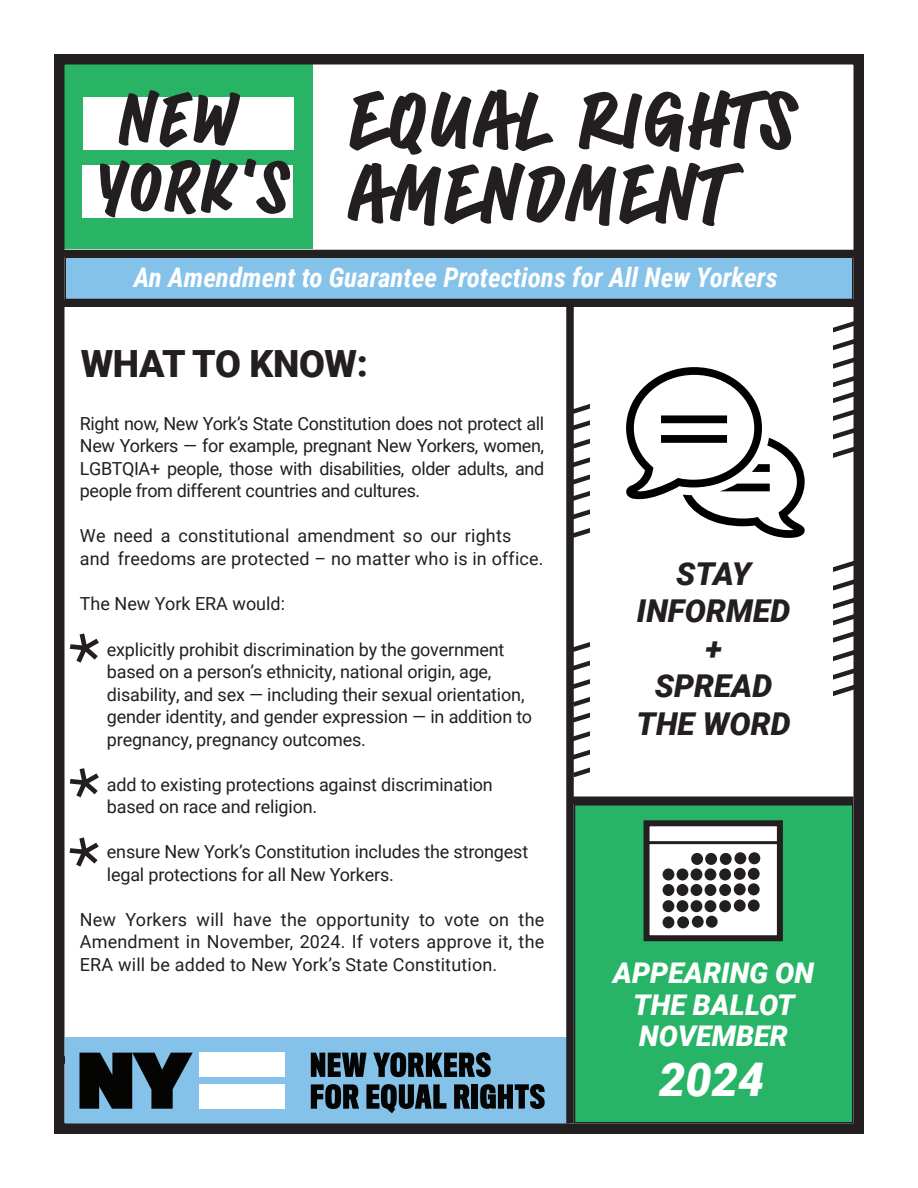
<style>
.page{position:relative;width:918px;height:1188px;background:#fff}
.page>*{position:absolute;margin:0;border:0;box-sizing:border-box;transform-origin:0 0}
.t1{font:700 66px "Sandwich Marker Pro";letter-spacing:.03em;color:#231f20}
.t2{font:700 60px "Sandwich Marker Pro";letter-spacing:.01em;color:#231f20}
.t3{font:italic 900 46.5px "Roboto";color:#fff}
.t4{font:900 37.5px "Roboto";letter-spacing:-.01em;color:#231f20}
.t5{font:italic 900 31.5px "Roboto";color:#231f20}
.t6{font:italic 900 28.5px "Roboto";color:#fff}
.t7{font:italic 700 27px "Roboto Condensed";color:#fff}
.t8{font:18px/22.5px "Roboto";letter-spacing:-.01em;color:#231f20}
.t9{font:18px/22.5px "Roboto";letter-spacing:.01em;color:#231f20}
.s1{font-family:"Helvetica"}
</style>
<div class="page">
<div style="left:54px;top:250px;width:804px;height:7px;background:#231f20"></div>
<div style="left:57px;top:299px;width:804px;height:8px;background:#231f20"></div>
<div style="left:570px;top:796px;width:284px;height:8px;background:#231f20"></div>
<div style="left:65px;top:257px;width:788px;height:42px;background:#85c2ea"></div>
<div style="left:64px;top:256px;width:790px;height:44px;border:2px solid #231f20"></div>
<div style="left:574px;top:805px;width:279px;height:318px;background:#28b466"></div>
<div style="left:574px;top:804px;width:280px;height:320px;border:2px solid #231f20"></div>
<svg style="left:574px;top:561px;width:279px;height:217px"></svg>
<div style="left:590px;top:327px;width:243px;height:449px;background:#fff"></div>
<div style="left:65px;top:1037px;width:504px;height:89px;background:#85c2ea"></div>
<div style="left:58px;top:55px;width:255px;height:194px;background:#29b465"></div>
<div style="left:83px;top:97px;width:210px;height:53px;background:#fff"></div>
<div style="left:82px;top:165px;width:211px;height:53px;background:#fff"></div>
<div style="left:199px;top:1053px;width:86px;height:24px;background:#fff"></div>
<div style="left:199px;top:1084px;width:86px;height:25px;background:#fff"></div>
<svg style="left:311px;top:1053px;width:56px;height:24px"></svg>
<svg style="left:373px;top:1052px;width:118px;height:25px"></svg>
<svg style="left:311px;top:1084px;width:48px;height:25px"></svg>
<svg style="left:366px;top:1084px;width:80px;height:29px"></svg>
<svg style="left:454px;top:1084px;width:16px;height:25px"></svg>
<div style="left:472px;top:1084px;width:6px;height:25px;background:#040503"></div>
<svg style="left:480px;top:1084px;width:65px;height:25px"></svg>
<svg style="left:80px;top:1053px;width:113px;height:56px"></svg>
<div style="left:566px;top:306px;width:8px;height:818px;background:#231f20"></div>
<div style="left:647px;top:823px;width:133px;height:115px;background:#fff"></div>
<div style="left:644px;top:820px;width:139px;height:121px;border:6px solid #231f20"></div>
<hr style="left:646px;top:841px;width:133px;height:3px;background:#231f20">
<div style="left:663px;top:868px;width:11px;height:12px;background:#231f20;border-radius:50%"></div>
<div style="left:663px;top:884px;width:11px;height:12px;background:#231f20;border-radius:50%"></div>
<div style="left:663px;top:900px;width:11px;height:12px;background:#231f20;border-radius:50%"></div>
<div style="left:677px;top:868px;width:11px;height:12px;background:#231f20;border-radius:50%"></div>
<div style="left:677px;top:884px;width:11px;height:12px;background:#231f20;border-radius:50%"></div>
<div style="left:677px;top:900px;width:11px;height:12px;background:#231f20;border-radius:50%"></div>
<div style="left:691px;top:868px;width:11px;height:12px;background:#231f20;border-radius:50%"></div>
<div style="left:691px;top:853px;width:12px;height:12px;background:#231f20;border-radius:50%"></div>
<div style="left:691px;top:884px;width:11px;height:12px;background:#231f20;border-radius:50%"></div>
<div style="left:691px;top:900px;width:11px;height:12px;background:#231f20;border-radius:50%"></div>
<div style="left:705px;top:868px;width:11px;height:12px;background:#231f20;border-radius:50%"></div>
<div style="left:705px;top:853px;width:12px;height:12px;background:#231f20;border-radius:50%"></div>
<div style="left:705px;top:884px;width:11px;height:12px;background:#231f20;border-radius:50%"></div>
<div style="left:705px;top:900px;width:11px;height:12px;background:#231f20;border-radius:50%"></div>
<div style="left:663px;top:916px;width:11px;height:12px;background:#231f20;border-radius:50%"></div>
<div style="left:719px;top:868px;width:12px;height:12px;background:#231f20;border-radius:50%"></div>
<div style="left:720px;top:853px;width:12px;height:12px;background:#231f20;border-radius:50%"></div>
<div style="left:719px;top:884px;width:12px;height:12px;background:#231f20;border-radius:50%"></div>
<div style="left:719px;top:900px;width:12px;height:12px;background:#231f20;border-radius:50%"></div>
<div style="left:677px;top:916px;width:12px;height:12px;background:#231f20;border-radius:50%"></div>
<div style="left:734px;top:868px;width:12px;height:12px;background:#231f20;border-radius:50%"></div>
<div style="left:734px;top:852px;width:12px;height:12px;background:#231f20;border-radius:50%"></div>
<div style="left:734px;top:883px;width:12px;height:12px;background:#231f20;border-radius:50%"></div>
<div style="left:734px;top:900px;width:12px;height:12px;background:#231f20;border-radius:50%"></div>
<div style="left:692px;top:916px;width:12px;height:12px;background:#231f20;border-radius:50%"></div>
<div style="left:748px;top:868px;width:12px;height:12px;background:#231f20;border-radius:50%"></div>
<div style="left:748px;top:852px;width:12px;height:12px;background:#231f20;border-radius:50%"></div>
<div style="left:748px;top:883px;width:12px;height:12px;background:#231f20;border-radius:50%"></div>
<div style="left:748px;top:900px;width:12px;height:12px;background:#231f20;border-radius:50%"></div>
<div style="left:706px;top:916px;width:12px;height:12px;background:#231f20;border-radius:50%"></div>
<svg style="left:566px;top:317px;width:287px;height:225px"></svg>
<div style="left:54px;top:54px;width:810px;height:1080px;border:10px solid #231f20"></div>
<p class="t2" style="left:117px;top:88px;width:122px">NEW</p>
<p class="t2" style="left:92px;top:157px;width:200px">YORK’S</p>
<p class="t1" style="left:347px;top:87px;width:451px">EQUAL RIGHTS</p>
<p class="t1" style="left:347px;top:161px;width:382px">AMENDMENT</p>
<p class="t7" style="left:134px;top:259px;width:646px">An Amendment to Guarantee Protections for All New Yorkers</p>
<p class="t4" style="left:81px;top:338px;width:289px">WHAT TO KNOW:</p>
<p class="t8" style="left:80px;top:412px;width:466px;text-align:justify">Right now, New York’s State Constitution does not protect all New Yorkers — for example, pregnant New Yorkers, women, LGBTQIA+ people, those with disabilities, older adults, and people from different countries and cultures.</p>
<p class="t9" style="left:80px;top:524px;width:465px">We need a constitu<span class="s1">t</span>ional amendment so our rights and freedoms are protected – no matter who is in office.</p>
<p class="t8" style="left:80px;top:592px;width:207px">The New York ERA would:</p>
<p class="t8" style="left:107px;top:638px;width:427px;text-indent:-27px">• explicitly prohibit discrimination by the government based on a person’s ethnicity, national origin, age, disability, and sex — including their sexual orientation, gender identity, and gender expression — in addition to pregnancy, pregnancy outcomes.</p>
<p class="t8" style="left:107px;top:773px;width:388px;text-indent:-27px">• add to existing protections against discrimination based on race and religion.</p>
<p class="t8" style="left:107px;top:840px;width:423px;text-indent:-27px">• ensure New York’s Constitution includes the strongest legal protections for all New Yorkers.</p>
<p class="t8" style="left:80px;top:908px;width:466px;text-align:justify">New Yorkers will have the opportunity to vote on the Amendment in November, 2024. If voters approve it, the ERA will be added to New York’s State Constitution.</p>
<p class="t5" style="left:676px;top:551px;width:76px">STAY</p>
<p class="t5" style="left:637px;top:589px;width:155px">INFORMED</p>
<p class="t5" style="left:705px;top:626px;width:18px">+</p>
<p class="t5" style="left:655px;top:664px;width:119px">SPREAD</p>
<p class="t5" style="left:637px;top:701px;width:156px">THE WORD</p>
<p class="t6" style="left:613px;top:953px;width:202px">APPEARING ON</p>
<p class="t6" style="left:633px;top:985px;width:163px">THE BALLOT</p>
<p class="t6" style="left:639px;top:1016px;width:150px">NOVEMBER</p>
<p class="t3" style="left:659px;top:1047px;width:107px">2024</p>
</div>
